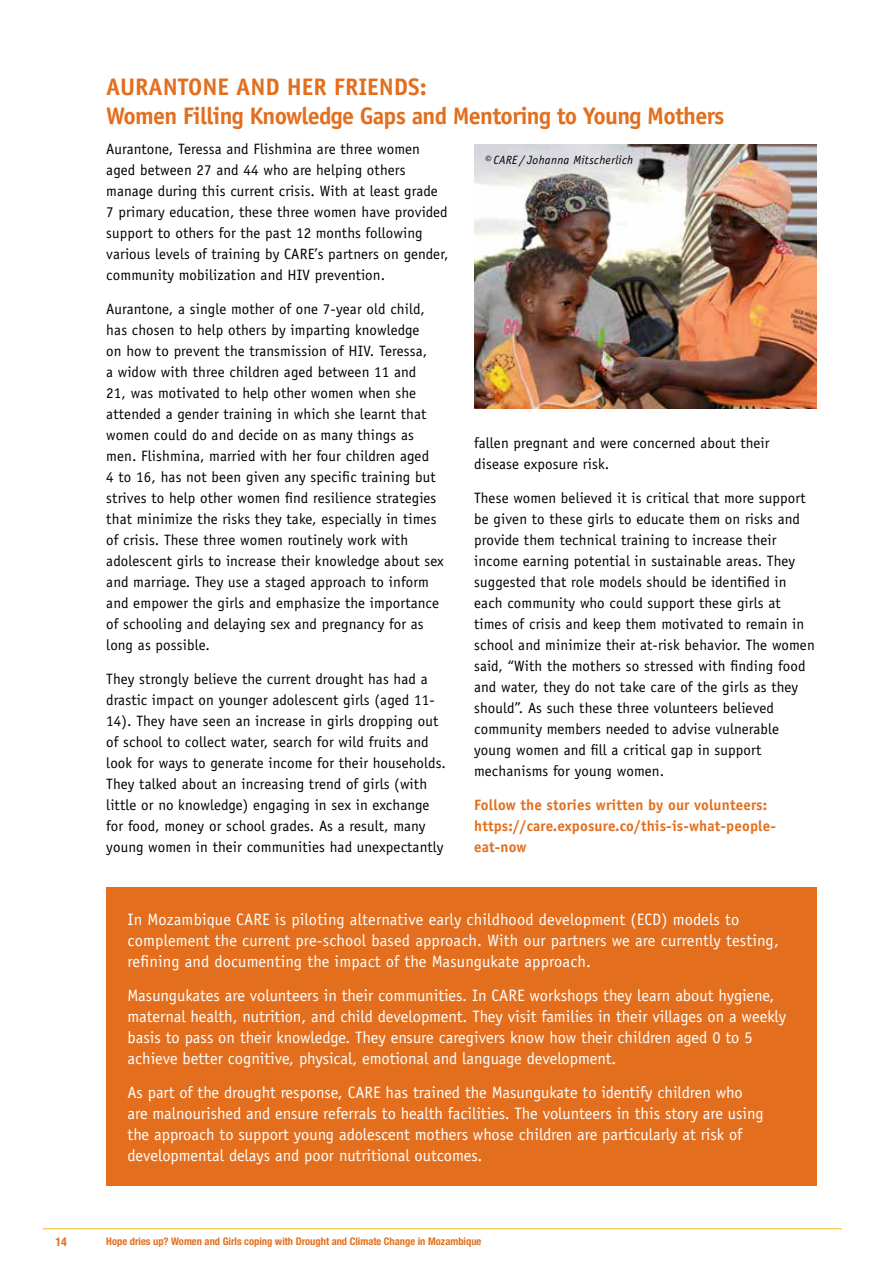
<style>
.page{position:relative;width:893px;height:1263px;background:#fff}
.page>*{position:absolute;margin:0;border:0;box-sizing:border-box;transform-origin:0 0}
.t1{font:700 24px/28.8px "Officina Sans";letter-spacing:-.03em;color:#e36f1e}
.t2{font:16.5px/21px "Officina Sans";color:#fff}
.t3{font:15px/21px "Officina Sans";letter-spacing:.01em;color:#000}
.t4{font:700 15px/21px "Officina Sans";letter-spacing:.01em;color:#e36f1e}
.t5{font:italic 12px "Officina Sans";letter-spacing:.03em;color:#000}
.t6{font:700 condensed 12px "Helvetica Neue LT Std";color:#e36f1e}
.t7{font:700 condensed 10.5px "Helvetica Neue LT Std";color:#e36f1e}
</style>
<div class="page">
<div style="left:106px;top:887px;width:710px;height:299px;background:#e36f1e"></div>
<img style="left:474px;top:145px;width:342px;height:263px">
<hr style="left:43px;top:1228px;width:799px;height:1px;background:#fdb924">
<h1 class="t1" style="left:106px;top:73px;width:619px">AURANTONE AND HER FRIENDS:<br>Women Filling Knowledge Gaps and Mentoring to Young Mothers</h1>
<p class="t3" style="left:106px;top:138px;width:344px">Aurantone, Teressa and Flishmina are three women aged between 27 and 44 who are helping others manage during this current crisis. With at least grade 7 primary education, these three women have provided support to others for the past 12 months following various levels of training by CARE’s partners on gender, community mobilization and HIV prevention.</p>
<p class="t3" style="left:106px;top:298px;width:339px">Aurantone, a single mother of one 7-year old child, has chosen to help others by imparting knowledge<br>on how to prevent the transmission of HIV. Teressa,<br>a widow with three children aged between 11 and<br>21, was motivated to help other women when she attended a gender training in which she learnt that women could do and decide on as many things as men. Flishmina, married with her four children aged<br>4 to 16, has not been given any specific training but strives to help other women find resilience strategies that minimize the risks they take, especially in times of crisis. These three women routinely work with adolescent girls to increase their knowledge about sex and marriage. They use a staged approach to inform and empower the girls and emphasize the importance of schooling and delaying sex and pregnancy for as long as possible.</p>
<p class="t3" style="left:106px;top:668px;width:341px">They strongly believe the current drought has had a drastic impact on younger adolescent girls (aged 11- 14). They have seen an increase in girls dropping out of school to collect water, search for wild fruits and look for ways to generate income for their households.<br>They talked about an increasing trend of girls (with little or no knowledge) engaging in sex in exchange for food, money or school grades. As a result, many young women in their communities had unexpectantly</p>
<p class="t5" style="left:485px;top:153px;width:150px">© CARE / Johanna Mitscherlich</p>
<p class="t3" style="left:474px;top:432px;width:297px">fallen pregnant and were concerned about their disease exposure risk.</p>
<p class="t3" style="left:474px;top:487px;width:342px">These women believed it is critical that more support be given to these girls to educate them on risks and provide them technical training to increase their income earning potential in sustainable areas. They suggested that role models should be identified in each community who could support these girls at times of crisis and keep them motivated to remain in school and minimize their at-risk behavior. The women said, “With the mothers so stressed with finding food and water, they do not take care of the girls as they should”. As such these three volunteers believed community members needed to advise vulnerable young women and fill a critical gap in support mechanisms for young women.</p>
<p class="t4" style="left:474px;top:794px;width:303px">Follow the stories written by our volunteers: https://care.exposure.co/this-is-what-people&shy;eat-now</p>
<p class="t2" style="left:128px;top:909px;width:653px">In Mozambique CARE is piloting alternative early childhood development (ECD) models to complement the current pre-school based approach. With our partners we are currently testing, refining and documenting the impact of the Masungukate approach.</p>
<p class="t2" style="left:128px;top:985px;width:660px">Masungukates are volunteers in their communities. In CARE workshops they learn about hygiene, maternal health, nutrition, and child development. They visit families in their villages on a weekly basis to pass on their knowledge. They ensure caregivers know how their children aged 0 to 5 achieve better cognitive, physical, emotional and language development.</p>
<p class="t2" style="left:128px;top:1082px;width:638px">As part of the drought response, CARE has trained the Masungukate to identify children who are malnourished and ensure referrals to health facilities. The volunteers in this story are using the approach to support young adolescent mothers whose children are particularly at risk of developmental delays and poor nutritional outcomes.</p>
<p class="t6" style="left:55px;top:1234px;width:13px">14</p>
<p class="t7" style="left:106px;top:1235px;width:377px">Hope dries up? Women and Girls coping with Drought and Climate Change in Mozambique</p>
</div>
